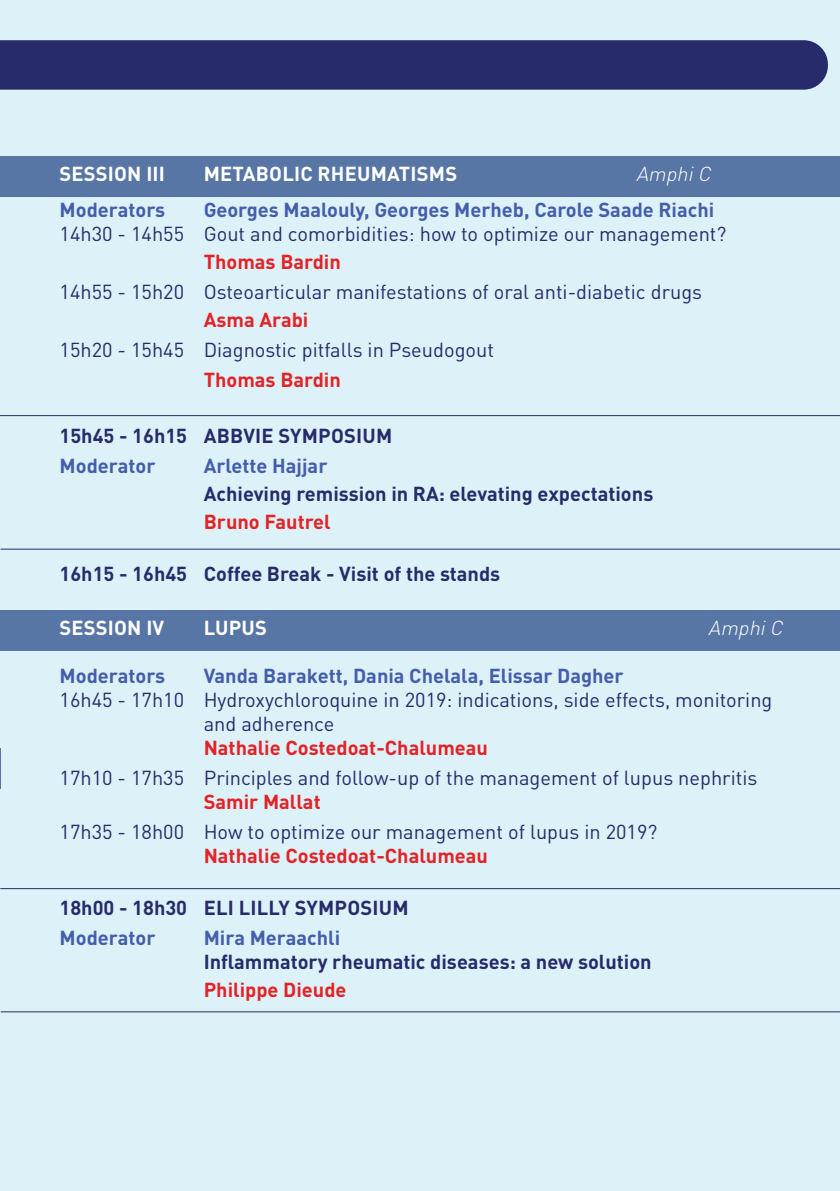
<style>
.page{position:relative;width:840px;height:1191px;background:#fff}
.page>*{position:absolute;margin:0;border:0;box-sizing:border-box;transform-origin:0 0}
.t1{font:20px/24px "DIN Pro";color:#282b6b}
.t2{font:700 20px "DIN Pro";color:#282b6b}
.t3{font:700 20px "DIN Pro";color:#455eab}
.t4{font:700 20px "DIN Pro";color:#e32327}
.t5{font:700 20px "DIN Pro";letter-spacing:.01em;color:#fff}
.t6{font:italic 300 20px "DIN Pro";color:#fff}
</style>
<div class="page">
<div style="left:0;top:0;width:839px;height:1191px;background:#dcf1f8"></div>
<div style="left:0;top:40px;width:827px;height:50px;background:#282b6b"></div>
<hr style="left:0;top:748px;width:1px;height:41px;background:#5776a5">
<div style="left:0;top:610px;width:839px;height:41px;background:#5776a5"></div>
<div style="left:0;top:156px;width:839px;height:40px;background:#5776a5"></div>
<hr style="left:0;top:415px;width:839px;height:1px;background:#282b6b">
<hr style="left:0;top:548px;width:839px;height:1px;background:#282b6b">
<hr style="left:0;top:888px;width:839px;height:1px;background:#282b6b">
<hr style="left:1px;top:1011px;width:838px;height:1px;background:#282b6b">
<p class="t5" style="left:59px;top:160px;width:107px">SESSION III</p>
<p class="t5" style="left:203px;top:160px;width:255px">METABOLIC RHEUMATISMS</p>
<p class="t6" style="left:635px;top:160px;width:81px">AmphiC</p>
<p class="t3" style="left:59px;top:196px;width:107px">Moderators</p>
<p class="t3" style="left:203px;top:196px;width:512px">Georges Maalouly, Georges Merheb, Carole Saade Riachi</p>
<p class="t1" style="left:59px;top:221px;width:668px">14h30 - 14h55 Gout and comorbidities: how to optimize our management?</p>
<p class="t4" style="left:203px;top:248px;width:139px">Thomas Bardin</p>
<p class="t1" style="left:59px;top:279px;width:643px">14h55 - 15h20 Osteoarticular manifestations of oral anti-diabetic drugs</p>
<p class="t4" style="left:203px;top:306px;width:106px">Asma Arabi</p>
<p class="t1" style="left:59px;top:337px;width:436px">15h20 - 15h45 Diagnostic pitfalls in Pseudogout</p>
<p class="t4" style="left:203px;top:366px;width:139px">Thomas Bardin</p>
<p class="t2" style="left:59px;top:422px;width:334px">15h45 - 16h15 ABBVIE SYMPOSIUM</p>
<p class="t3" style="left:59px;top:452px;width:97px">Moderator</p>
<p class="t3" style="left:203px;top:452px;width:125px">Arlette Hajjar</p>
<p class="t2" style="left:203px;top:480px;width:451px">Achieving remission in RA: elevating expectations</p>
<p class="t4" style="left:203px;top:508px;width:128px">Bruno Fautrel</p>
<p class="t2" style="left:59px;top:560px;width:442px">16h15 - 16h45 Coffee Break - Visit of the stands</p>
<p class="t5" style="left:59px;top:614px;width:106px">SESSION IV</p>
<p class="t5" style="left:203px;top:614px;width:65px">LUPUS</p>
<p class="t6" style="left:707px;top:614px;width:81px">AmphiC</p>
<p class="t3" style="left:59px;top:662px;width:107px">Moderators</p>
<p class="t3" style="left:203px;top:662px;width:421px">Vanda Barakett, Dania Chelala, Elissar Dagher</p>
<p class="t1" style="left:203px;top:687px;width:570px;text-indent:-144px">16h45 - 17h10 Hydroxychloroquine in 2019: indications, side effects, monitoring and adherence</p>
<p class="t4" style="left:203px;top:734px;width:285px">Nathalie Costedoat-Chalumeau</p>
<p class="t1" style="left:59px;top:765px;width:699px">17h10 - 17h35 Principles and follow-up of the management of lupus nephritis</p>
<p class="t4" style="left:203px;top:788px;width:118px">Samir Mallat</p>
<p class="t1" style="left:59px;top:819px;width:599px">17h35 - 18h00 How to optimize our management of lupus in 2019?</p>
<p class="t4" style="left:203px;top:842px;width:285px">Nathalie Costedoat-Chalumeau</p>
<p class="t2" style="left:59px;top:894px;width:350px">18h00 - 18h30 ELI LILLY SYMPOSIUM</p>
<p class="t3" style="left:59px;top:924px;width:97px">Moderator</p>
<p class="t3" style="left:203px;top:924px;width:138px">Mira Meraachli</p>
<p class="t2" style="left:203px;top:948px;width:449px">Inflammatory rheumatic diseases: a new solution</p>
<p class="t4" style="left:203px;top:976px;width:144px">Philippe Dieude</p>
</div>
